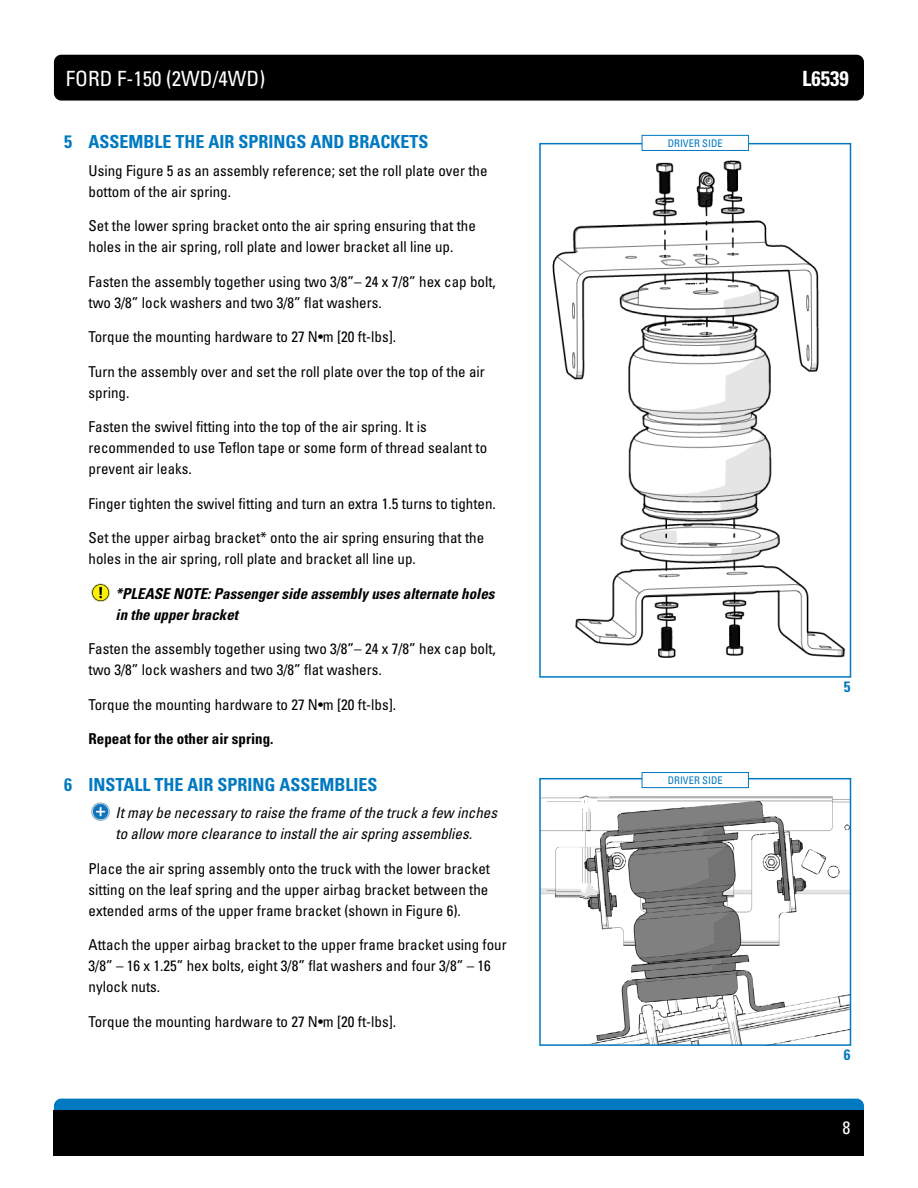
<style>
.page{position:relative;width:918px;height:1188px;background:#fff}
.page>*{position:absolute;margin:0;border:0;box-sizing:border-box;transform-origin:0 0}
.t1{font:condensed 21px "Univers LT Std";color:#fff}
.t2{font:700 condensed 21px "Univers LT Std";color:#fff}
.t3{font:700 condensed 18px "Univers LT Std";color:#0079c1}
.t4{font:condensed 18px "Univers LT Std";color:#fff}
.t5{font:condensed 15px/21px "Univers LT Std";color:#000}
.t6{font:italic condensed 15px/21px "Univers LT Std";color:#000}
.t7{font:italic 700 condensed 15px/21px "Univers LT Std";color:#000}
.t8{font:700 condensed 15px "Univers LT Std";color:#000}
.t9{font:700 condensed 15px "Univers LT Std";color:#0079c1}
.t10{font:condensed 10.5px "Univers LT Std";color:#0079c1}
</style>
<div class="page">
<div style="left:54px;top:55px;width:810px;height:46px;background:#000;border-radius:7px"></div>
<div style="left:54px;top:1099px;width:810px;height:45px;background:#0079c1;border-radius:7px"></div>
<div style="left:54px;top:1110px;width:810px;height:46px;background:#000"></div>
<img style="left:552px;top:160px;width:294px;height:498px">
<div style="left:539px;top:143px;width:312px;height:535px;border:2px solid #0079c1"></div>
<div style="left:642px;top:135px;width:106px;height:15px;background:#fff"></div>
<div style="left:642px;top:135px;width:107px;height:16px;border:1px solid #0079c1"></div>
<img style="left:542px;top:795px;width:306px;height:248px">
<div style="left:539px;top:778px;width:312px;height:268px;border:2px solid #0079c1"></div>
<div style="left:642px;top:773px;width:106px;height:15px;background:#fff"></div>
<div style="left:642px;top:772px;width:107px;height:16px;border:1px solid #0079c1"></div>
<img style="left:91px;top:583px;width:19px;height:19px">
<img style="left:91px;top:802px;width:19px;height:19px">
<h1 class="t1" style="left:66px;top:65px;width:201px">FORD F-150 (2WD/4WD)</h1>
<h1 class="t2" style="left:802px;top:65px;width:48px">L6539</h1>
<p class="t3" style="left:64px;top:131px;width:366px">5 ASSEMBLE THE AIR SPRINGS AND BRACKETS</p>
<p class="t5" style="left:89px;top:160px;width:401px">Using Figure 5 as an assembly reference; set the roll plate over the bottom of the air spring.</p>
<p class="t5" style="left:89px;top:215px;width:389px">Set the lower spring bracket onto the air spring ensuring that the holes in the air spring, roll plate and lower bracket all line up.</p>
<p class="t5" style="left:89px;top:271px;width:409px">Fasten the assembly together using two 3/8”– 24 x 7/8” hex cap bolt, two 3/8” lock washers and two 3/8” flat washers.</p>
<p class="t5" style="left:89px;top:326px;width:309px">Torque the mounting hardware to 27 N•m [20 ft-lbs].</p>
<p class="t5" style="left:89px;top:361px;width:398px">Turn the assembly over and set the roll plate over the top of the air spring.</p>
<p class="t5" style="left:89px;top:416px;width:400px">Fasten the swivel fitting into the top of the air spring. It is recommended to use Teflon tape or some form of thread sealant to prevent air leaks.</p>
<p class="t5" style="left:89px;top:493px;width:409px">Finger tighten the swivel fitting and turn an extra 1.5 turns to tighten.</p>
<p class="t5" style="left:89px;top:527px;width:397px">Set the upper airbag bracket* onto the air spring ensuring that the holes in the air spring, roll plate and bracket all line up.</p>
<p class="t7" style="left:116px;top:583px;width:381px">*PLEASE NOTE: Passenger side assembly uses alternate holes in the upper bracket</p>
<p class="t5" style="left:89px;top:638px;width:409px">Fasten the assembly together using two 3/8”– 24 x 7/8” hex cap bolt, two 3/8” lock washers and two 3/8” flat washers.</p>
<p class="t5" style="left:89px;top:694px;width:309px">Torque the mounting hardware to 27 N•m [20 ft-lbs].</p>
<p class="t8" style="left:89px;top:730px;width:186px">Repeat for the other air spring.</p>
<p class="t3" style="left:64px;top:773px;width:315px">6 INSTALL THE AIR SPRING ASSEMBLIES</p>
<p class="t6" style="left:116px;top:802px;width:383px">It may be necessary to raise the frame of the truck a few inches to allow more clearance to install the air spring assemblies.</p>
<p class="t5" style="left:89px;top:858px;width:403px;text-align:justify">Place the air spring assembly onto the truck with the lower bracket sitting on the leaf spring and the upper airbag bracket between the extended arms of the upper frame bracket (shown in Figure 6).</p>
<p class="t5" style="left:89px;top:934px;width:420px">Attach the upper airbag bracket to the upper frame bracket using four<br>3/8” – 16 x 1.25” hex bolts, eight 3/8” flat washers and four 3/8” – 16 nylock nuts.</p>
<p class="t5" style="left:89px;top:1011px;width:309px">Torque the mounting hardware to 27 N•m [20 ft-lbs].</p>
<p class="t10" style="left:668px;top:136px;width:56px">DRIVER SIDE</p>
<p class="t10" style="left:668px;top:773px;width:56px">DRIVER SIDE</p>
<p class="t9" style="left:844px;top:678px;width:8px">5</p>
<p class="t9" style="left:844px;top:1046px;width:8px">6</p>
<p class="t4" style="left:843px;top:1116px;width:9px">8</p>
</div>
